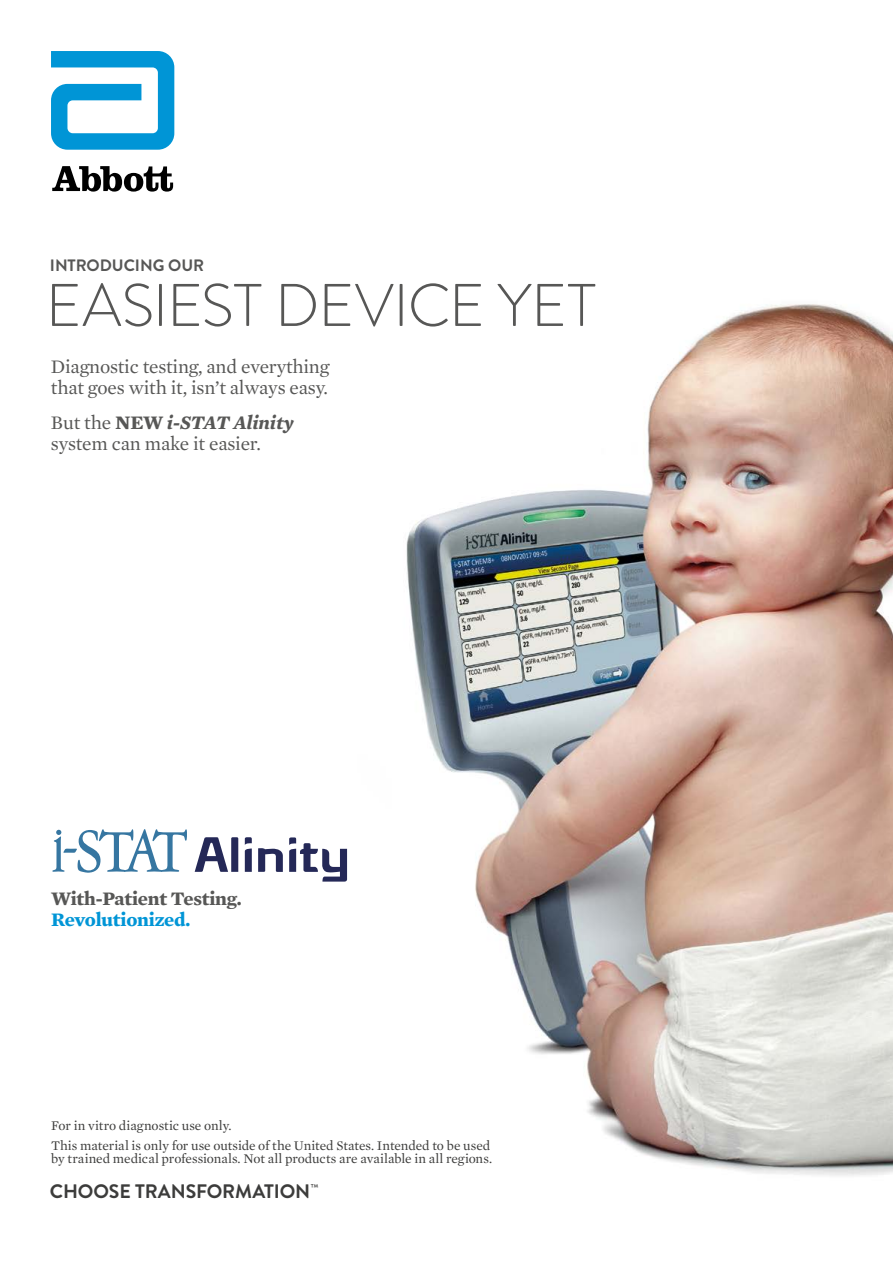
<style>
.page{position:relative;width:893px;height:1263px;background:#fff}
.page>*{position:absolute;margin:0;border:0;box-sizing:border-box;transform-origin:0 0}
.t1{font:300 60px "Brandon Grotesque";letter-spacing:-.01em;color:#575756}
.t2{font:19.5px/21px "Mercury Text G1";letter-spacing:-.01em;color:#575756}
.t3{font:700 19.5px "Brandon Grotesque";letter-spacing:-.005em;color:#3c3c3b}
.t4{font:700 19.5px "Mercury Text G1";letter-spacing:-.01em;color:#575756}
.t5{font:700 19.5px "Mercury Text G1";letter-spacing:-.01em;color:#0095d6}
.t6{font:700 16.5px "Brandon Grotesque";letter-spacing:-.005em;color:#575756}
.t7{font:13.5px/20.2px "Mercury Text G1";letter-spacing:-.005em;color:#3c3c3b}
.s1{font-weight:700}
.s2{font-weight:700;font-style:italic}
</style>
<div class="page">
<img style="left:406px;top:304px;width:487px;height:872px">
<svg style="left:51px;top:51px;width:123px;height:99px"></svg>
<svg style="left:52px;top:166px;width:121px;height:26px"></svg>
<svg style="left:52px;top:829px;width:135px;height:44px"></svg>
<svg style="left:258px;top:848px;width:25px;height:24px"></svg>
<svg style="left:195px;top:837px;width:43px;height:35px"></svg>
<svg style="left:289px;top:837px;width:58px;height:44px"></svg>
<svg style="left:245px;top:837px;width:7px;height:35px"></svg>
<p class="t6" style="left:50px;top:254px;width:156px">INTRODUCING OUR</p>
<h1 class="t1" style="left:46px;top:264px;width:552px">EASIEST DEVICE YET</h1>
<h2 class="t2" style="left:51px;top:355px;width:280px">Diagnostic testing, and everything that goes with it, isn’t always easy.</h2>
<h2 class="t2" style="left:51px;top:411px;width:244px">But the <span class="s1">NEW</span> <span class="s2">i-STAT Alinity </span>system can make it easier.</h2>
<h2 class="t4" style="left:51px;top:883px;width:192px">With-Patient Testing.</h2>
<h2 class="t5" style="left:51px;top:904px;width:141px">Revolutionized.</h2>
<p class="t7" style="left:51px;top:1114px;width:441px">For in vitro diagnostic use only.<br>This material is only for use outside of the United States. Intended to be used</p>
<p class="t7" style="left:51px;top:1148px;width:442px">by trained medical professionals. Not all products are available in all regions.</p>
<h2 class="t3" style="left:50px;top:1178px;width:270px">CHOOSE TRANSFORMATION<sup>™</sup></h2>
</div>
